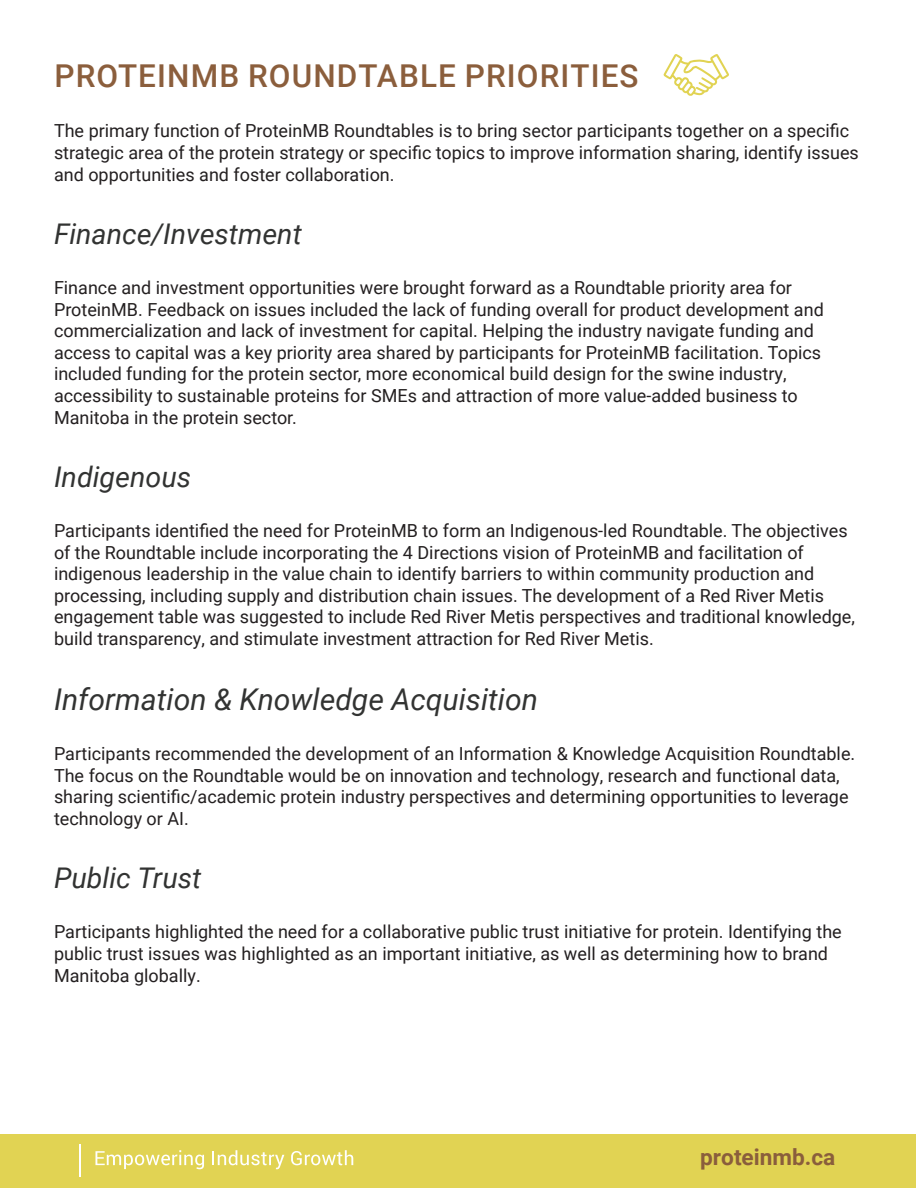
<style>
.page{position:relative;width:918px;height:1188px;background:#fff}
.page>*{position:absolute;margin:0;border:0;box-sizing:border-box;transform-origin:0 0}
.t1{font:500 31.5px "Roboto";letter-spacing:.035em;color:#8b5e3c}
.t2{font:italic 30px "Roboto";color:#323332}
.t3{font:italic 28.5px "Roboto";color:#323332}
.t4{font:700 22.5px "Roboto";color:#8a5e3c}
.t5{font:18px/21.6px "Roboto";color:#231f20}
</style>
<div class="page">
<div style="left:0;top:1134px;width:915px;height:54px;background:#e1d353"></div>
<svg style="left:95px;top:1150px;width:109px;height:19px"></svg>
<svg style="left:212px;top:1150px;width:72px;height:19px"></svg>
<svg style="left:291px;top:1150px;width:62px;height:15px"></svg>
<hr style="left:79px;top:1145px;width:2px;height:32px;background:#fff">
<svg style="left:664px;top:54px;width:65px;height:42px"></svg>
<h1 class="t1" style="left:55px;top:63px;width:586px">PROTEINMB ROUNDTABLE PRIORITIES</h1>
<p class="t5" style="left:54px;top:120px;width:806px">The primary function of ProteinMB Roundtables is to bring sector participants together on a specific strategic area of the protein strategy or specific topics to improve information sharing, identify issues and opportunities and foster collaboration.</p>
<h3 class="t3" style="left:54px;top:214px;width:249px">Finance/Investment</h3>
<p class="t5" style="left:54px;top:278px;width:771px">Finance and investment opportunities were brought forward as a Roundtable priority area for ProteinMB. Feedback on issues included the lack of funding overall for product development and commercialization and lack of investment for capital. Helping the industry navigate funding and access to capital was a key priority area shared by participants for ProteinMB facilitation. Topics included funding for the protein sector, more economical build design for the swine industry, accessibility to sustainable proteins for SMEs and attraction of more value-added business to Manitoba in the protein sector.</p>
<h3 class="t3" style="left:54px;top:457px;width:139px">Indigenous</h3>
<p class="t5" style="left:54px;top:519px;width:803px">Participants identified the need for ProteinMB to form an Indigenous-led Roundtable. The objectives of the Roundtable include incorporating the 4 Directions vision of ProteinMB and facilitation of indigenous leadership in the value chain to identify barriers to within community production and processing, including supply and distribution chain issues. The development of a Red River Metis engagement table was suggested to include Red River Metis perspectives and traditional knowledge, build transparency, and stimulate investment attraction for Red River Metis.</p>
<h2 class="t2" style="left:54px;top:678px;width:486px">Information &amp; Knowledge Acquisition</h2>
<p class="t5" style="left:54px;top:744px;width:803px">Participants recommended the development of an Information &amp; Knowledge Acquisition Roundtable.<br>The focus on the Roundtable would be on innovation and technology, research and functional data, sharing scientific/academic protein industry perspectives and determining opportunities to leverage technology or AI.</p>
<h3 class="t3" style="left:54px;top:858px;width:149px">Public Trust</h3>
<p class="t5" style="left:54px;top:922px;width:789px">Participants highlighted the need for a collaborative public trust initiative for protein. Identifying the public trust issues was highlighted as an important initiative, as well as determining how to brand<br>Manitoba globally.</p>
<p class="t4" style="left:700px;top:1148px;width:137px">proteinmb.ca</p>
</div>
